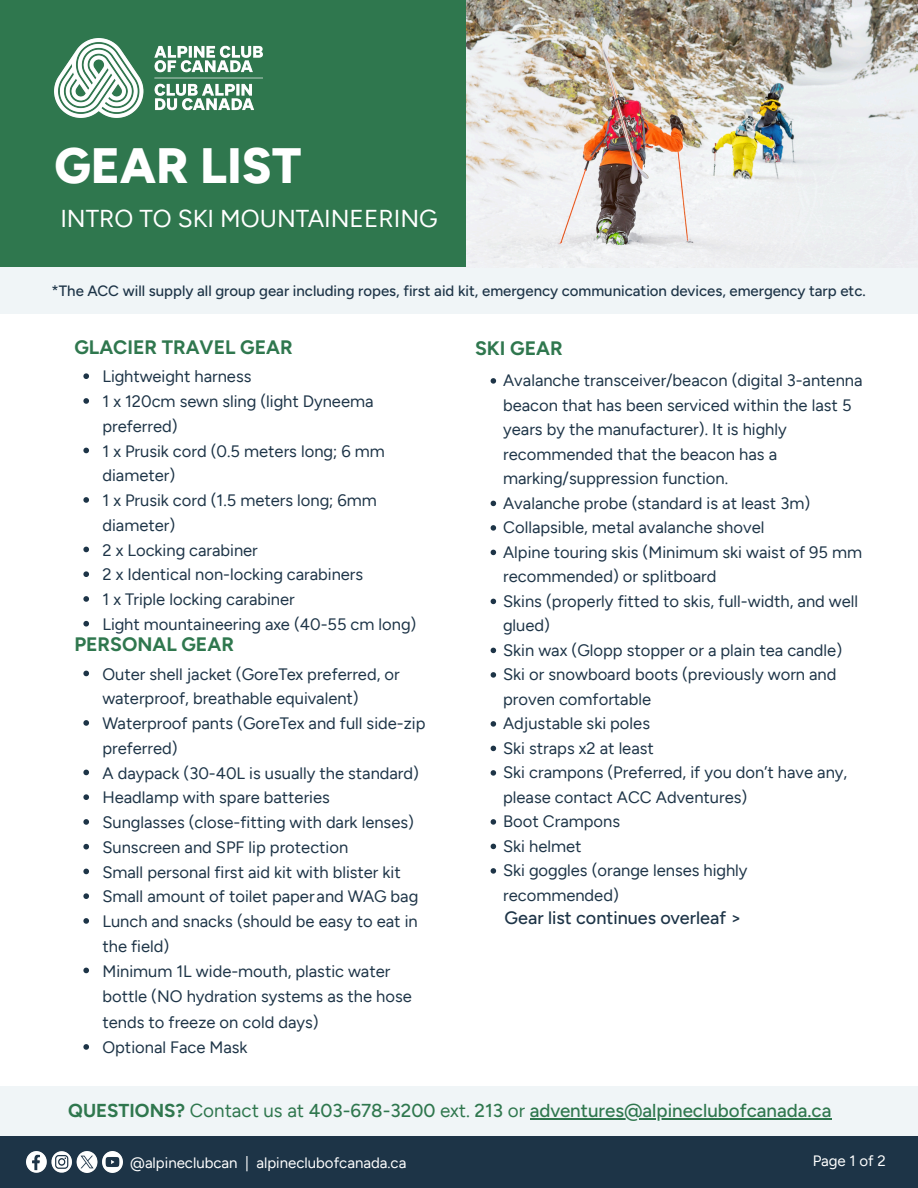
<style>
.page{position:relative;width:918px;height:1188px;background:#fff}
.page>*{position:absolute;margin:0;border:0;box-sizing:border-box;transform-origin:0 0}
.t1{font:800 49.5px "Figtree";color:#fff}
.t2{font:24.3px "Figtree";color:#fff}
.t3{font:700 19.5px "Figtree";color:#2f774e}
.t4{font:500 18.75px "Figtree";color:#2f774e}
.t5{font:500 18px "Figtree";color:#1d3447}
.t6{font:16.5px/24.5px "Figtree";color:#1d3447}
.t7{font:500 15px "Figtree";color:#1d3447}
.t8{font:15px "Figtree";color:#fff}
.s1{font-weight:700}
.s2{font-weight:400}
</style>
<div class="page">
<div style="left:0;top:0;width:467px;height:269px;background:#2f774e"></div>
<img style="left:54px;top:38px;width:208px;height:80px">
<div style="left:0;top:1136px;width:918px;height:52px;background:#1d3447"></div>
<img style="left:27px;top:1151px;width:96px;height:22px">
<div style="left:0;top:1086px;width:918px;height:50px;background:#f0f5f7"></div>
<div style="left:0;top:267px;width:918px;height:47px;background:#f0f5f7"></div>
<img style="left:467px;top:0;width:451px;height:267px">
<svg style="left:491px;top:378px;width:5px;height:6px"></svg>
<svg style="left:491px;top:501px;width:5px;height:5px"></svg>
<svg style="left:491px;top:525px;width:5px;height:6px"></svg>
<svg style="left:491px;top:550px;width:5px;height:5px"></svg>
<svg style="left:491px;top:599px;width:5px;height:5px"></svg>
<svg style="left:491px;top:648px;width:5px;height:5px"></svg>
<svg style="left:491px;top:672px;width:5px;height:6px"></svg>
<svg style="left:491px;top:721px;width:5px;height:6px"></svg>
<svg style="left:491px;top:746px;width:5px;height:5px"></svg>
<svg style="left:491px;top:770px;width:5px;height:6px"></svg>
<svg style="left:491px;top:819px;width:5px;height:6px"></svg>
<svg style="left:491px;top:844px;width:5px;height:5px"></svg>
<svg style="left:491px;top:868px;width:5px;height:6px"></svg>
<svg style="left:83px;top:373px;width:6px;height:6px"></svg>
<svg style="left:83px;top:398px;width:6px;height:6px"></svg>
<svg style="left:83px;top:448px;width:6px;height:5px"></svg>
<svg style="left:83px;top:497px;width:6px;height:6px"></svg>
<svg style="left:83px;top:547px;width:6px;height:5px"></svg>
<svg style="left:83px;top:571px;width:6px;height:6px"></svg>
<svg style="left:83px;top:596px;width:6px;height:6px"></svg>
<svg style="left:83px;top:621px;width:6px;height:6px"></svg>
<hr style="left:530px;top:1119px;width:301px;height:1px;background:#2f774e">
<svg style="left:83px;top:671px;width:6px;height:5px"></svg>
<svg style="left:83px;top:720px;width:6px;height:6px"></svg>
<svg style="left:83px;top:770px;width:6px;height:5px"></svg>
<svg style="left:83px;top:794px;width:6px;height:6px"></svg>
<svg style="left:83px;top:819px;width:6px;height:6px"></svg>
<svg style="left:83px;top:844px;width:6px;height:5px"></svg>
<svg style="left:83px;top:869px;width:6px;height:5px"></svg>
<svg style="left:83px;top:893px;width:6px;height:6px"></svg>
<svg style="left:83px;top:918px;width:6px;height:6px"></svg>
<svg style="left:83px;top:968px;width:6px;height:5px"></svg>
<svg style="left:83px;top:1044px;width:6px;height:6px"></svg>
<h1 class="t1" style="left:54px;top:134px;width:249px">GEAR LIST</h1>
<h2 class="t2" style="left:60px;top:203px;width:379px">INTRO TO SKI MOUNTAINEERING</h2>
<h6 class="t7" style="left:52px;top:282px;width:816px">*The ACC will supply all group gear including ropes, first aid kit, emergency communication devices, emergency tarp etc.</h6>
<p class="t3" style="left:74px;top:336px;width:220px">GLACIER TRAVEL GEAR</p>
<p class="t6" style="left:102px;top:363px;width:315px">Lightweight harness<br>1 x 120cm sewn sling (light Dyneema preferred)<br>1 x Prusik cord (0.5 meters long; 6 mm diameter)<br>1 x Prusik cord (1.5 meters long; 6mm diameter)<br>2 x Locking carabiner<br>2 x Identical non-locking carabiners<br>1 x Triple locking carabiner<br>Light mountaineering axe (40-55 cm long)</p>
<p class="t3" style="left:74px;top:633px;width:161px">PERSONAL GEAR</p>
<p class="t6" style="left:102px;top:661px;width:325px;line-height:24.9px">Outer shell jacket (GoreTex preferred, or waterproof, breathable equivalent)<br>Waterproof pants (GoreTex and full side-zip preferred)<br>A daypack (30-40L is usually the standard)<br>Headlamp with spare batteries<br>Sunglasses (close-fitting with dark lenses)<br>Sunscreen and SPF lip protection<br>Small personal first aid kit with blister kit Small amount of toilet paperand WAG bag Lunch and snacks (should be easy to eat in the field)<br>Minimum 1L wide-mouth, plastic water bottle (NO hydration systems as the hose tends to freeze on cold days)<br>Optional Face Mask</p>
<p class="t3" style="left:475px;top:337px;width:89px">SKI GEAR</p>
<p class="t6" style="left:503px;top:367px;width:361px">Avalanche transceiver/beacon (digital 3-antenna beacon that has been serviced within the last 5 years by the manufacturer). It is highly recommended that the beacon has a marking/suppression function.<br>Avalanche probe (standard is at least 3m)<br>Collapsible, metal avalanche shovel<br>Alpine touring skis (Minimum ski waist of 95 mm recommended) or splitboard<br>Skins (properly fitted to skis, full-width, and well glued)<br>Skin wax (Glopp stopper or a plain tea candle)<br>Ski or snowboard boots (previously worn and proven comfortable<br>Adjustable ski poles<br>Ski straps x2 at least<br>Ski crampons (Preferred, if you don’t have any, please contact ACC Adventures)<br>Boot Crampons<br>Ski helmet<br>Ski goggles (orange lenses highly recommended)</p>
<h4 class="t5" style="left:505px;top:907px;width:239px">Gear list continues overleaf &gt;</h4>
<h5 class="t4" style="left:68px;top:1100px;width:765px"><span class="s1">QUESTIONS?</span> <span class="s2">Contact us at</span> 403-678-3200 <span class="s2">ext.</span> 213 <span class="s2">or</span> adventures@alpineclubofcanada.ca</h5>
<p class="t8" style="left:130px;top:1153px;width:278px">@alpineclubcan | alpineclubofcanada.ca</p>
<p class="t8" style="left:813px;top:1151px;width:75px">Page 1 of 2</p>
</div>
